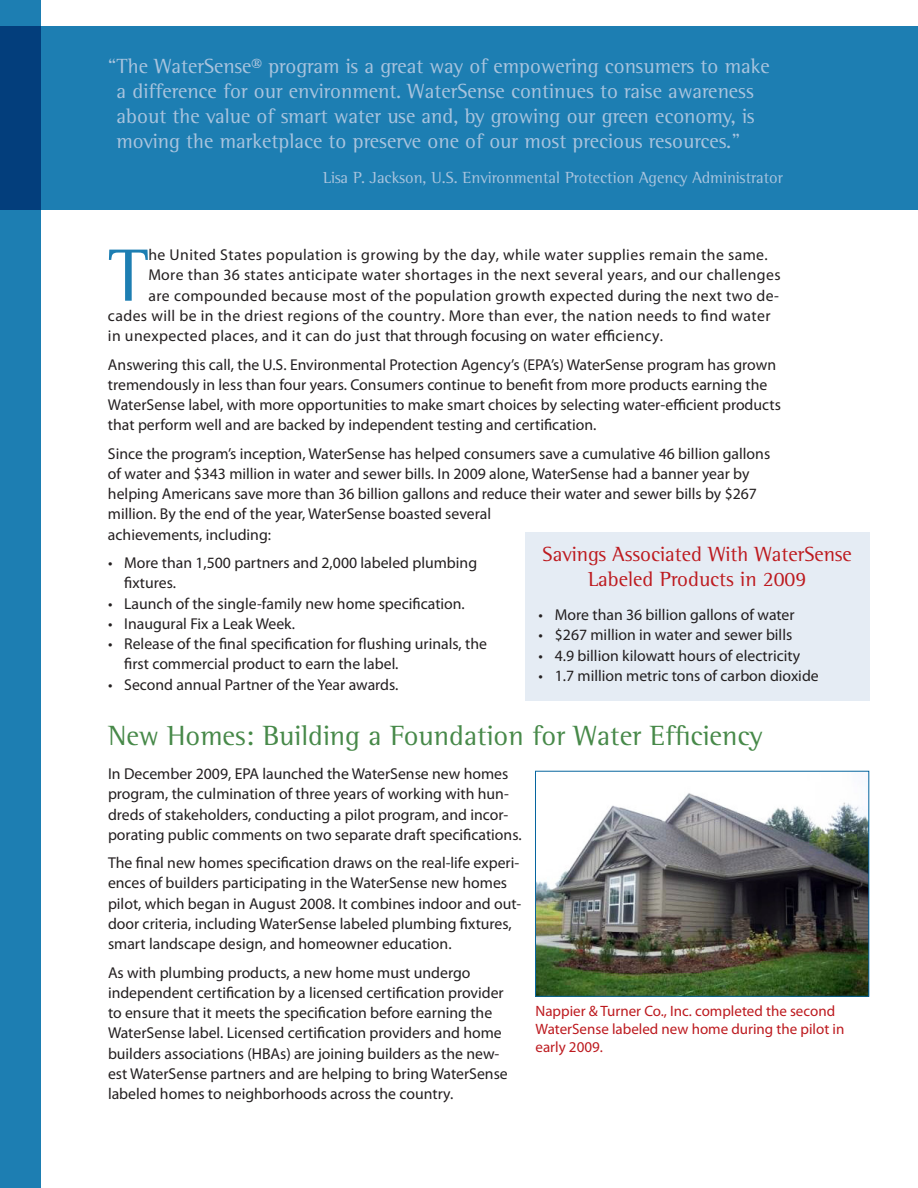
<style>
.page{position:relative;width:918px;height:1188px;background:#fff}
.page>*{position:absolute;margin:0;border:0;box-sizing:border-box;transform-origin:0 0}
.body{font:75.9px "Rotis Semi Serif";color:#1d7eb2}
.subhead{font:28.5px "Rotis Semi Serif";color:#478949}
.t1{font:21px/25.2px "Rotis Semi Serif";color:#a9c4de}
.subhead2{font:21px/25.2px "Rotis Semi Serif";color:#bd1a1f;text-align:center}
.Quote_attribute{font:16.5px "Rotis Semi Serif";color:#a9c4de}
.body-2{font:15.75px/20.2px "Myriad Pro";color:#231f20}
.body-3{font:15.75px "Myriad Pro";letter-spacing:.025em;color:#231f20}
.bullets{font:15.75px/20.2px "Myriad Pro";color:#231f20}
.bulets_last{font:15.75px "Myriad Pro";color:#231f20}
.body-4{font:15px/18px "Myriad Pro";color:#bd1a1f}
</style>
<div class="page">
<div style="left:0;top:0;width:40px;height:1188px;background:#1d7eb2"></div>
<div style="left:0;top:26px;width:918px;height:184px;background:#1d7eb2"></div>
<img style="left:537px;top:793px;width:330px;height:202px">
<div style="left:535px;top:771px;width:334px;height:226px;border:1px solid #06659e"></div>
<div style="left:525px;top:532px;width:344px;height:168px;background:#e5ecf4"></div>
<p class="t1" style="left:117px;top:53px;width:655px;text-indent:-9px">“The WaterSense® program is a great way of empowering consumers to make a difference for our environment. WaterSense continues to raise awareness about the value of smart water use and, by growing our green economy, is moving the marketplace to preserve one of our most precious resources.”</p>
<p class="Quote_attribute" style="left:323px;top:168px;width:461px">Lisa P. Jackson, U.S. Environmental Protection Agency Administrator</p>
<p class="body" style="left:108px;top:231px;width:42px">T</p>
<p class="body-3" style="left:148px;top:246px;width:621px">he United States population is growing by the day, while water supplies remain the same.</p>
<p class="body-3" style="left:148px;top:267px;width:634px">More than 36 states anticipate water shortages in the next several years, and our challenges</p>
<p class="body-3" style="left:148px;top:287px;width:632px">are compounded because most of the population growth expected during the next two de-</p>
<p class="body-3" style="left:108px;top:307px;width:664px">cades will be in the driest regions of the country. More than ever, the nation needs to find water</p>
<p class="body-3" style="left:108px;top:327px;width:557px">in unexpected places, and it can do just that through focusing on water efficiency.</p>
<p class="body-2" style="left:108px;top:354px;width:674px">Answering this call, the U.S. Environmental Protection Agency’s (EPA’s) WaterSense program has grown tremendously in less than four years. Consumers continue to benefit from more products earning the WaterSense label, with more opportunities to make smart choices by selecting water-efficient products that perform well and are backed by independent testing and certification.</p>
<p class="body-2" style="left:108px;top:444px;width:664px">Since the program’s inception, WaterSense has helped consumers save a cumulative 46 billion gallons of water and $343 million in water and sewer bills. In 2009 alone, WaterSense had a banner year by helping Americans save more than 36 billion gallons and reduce their water and sewer bills by $267 million. By the end of the year, WaterSense boasted several<br>achievements, including:</p>
<p class="bullets" style="left:124px;top:553px;width:354px;text-indent:-16px">• More than 1,500 partners and 2,000 labeled plumbing fixtures.</p>
<p class="bullets" style="left:108px;top:593px;width:358px">• Launch of the single-family new home specification.</p>
<p class="bullets" style="left:108px;top:614px;width:189px">• Inaugural Fix a Leak Week.</p>
<p class="bullets" style="left:124px;top:634px;width:364px;text-indent:-16px">• Release of the final specification for flushing urinals, the first commercial product to earn the label.</p>
<p class="bulets_last" style="left:108px;top:676px;width:292px">• Second annual Partner of the Year awards.</p>
<p class="subhead" style="left:108px;top:719px;width:656px">New Homes: Building a Foundation for Water Efficiency</p>
<p class="body-2" style="left:108px;top:764px;width:415px">In December 2009, EPA launched the WaterSense new homes program, the culmination of three years of working with hun&shy;dreds of stakeholders, conducting a pilot program, and incor&shy;porating public comments on two separate draft specifications.</p>
<p class="body-2" style="left:108px;top:853px;width:415px">The final new homes specification draws on the real-life experi&shy;ences of builders participating in the WaterSense new homes pilot, which began in August 2008. It combines indoor and out&shy;door criteria, including WaterSense labeled plumbing fixtures, smart landscape design, and homeowner education.</p>
<p class="body-2" style="left:108px;top:962px;width:401px">As with plumbing products, a new home must undergo independent certification by a licensed certification provider to ensure that it meets the specification before earning the WaterSense label. Licensed certification providers and home builders associations (HBAs) are joining builders as the new&shy;est WaterSense partners and are helping to bring WaterSense labeled homes to neighborhoods across the country.</p>
<p class="subhead2" style="left:543px;top:541px;width:311px">Savings Associated With WaterSense<br>Labeled Products in 2009</p>
<p class="bullets" style="left:539px;top:605px;width:258px">• More than 36 billion gallons of water</p>
<p class="bullets" style="left:539px;top:625px;width:255px">• $267 million in water and sewer bills</p>
<p class="bullets" style="left:539px;top:646px;width:263px">• 4.9 billion kilowatt hours of electricity</p>
<p class="bullets" style="left:539px;top:666px;width:282px">• 1.7 million metric tons of carbon dioxide</p>
<p class="body-4" style="left:536px;top:1002px;width:310px">Nappier &amp; Turner Co., Inc. completed the second<br>WaterSense labeled new home during the pilot in early 2009.</p>
</div>
